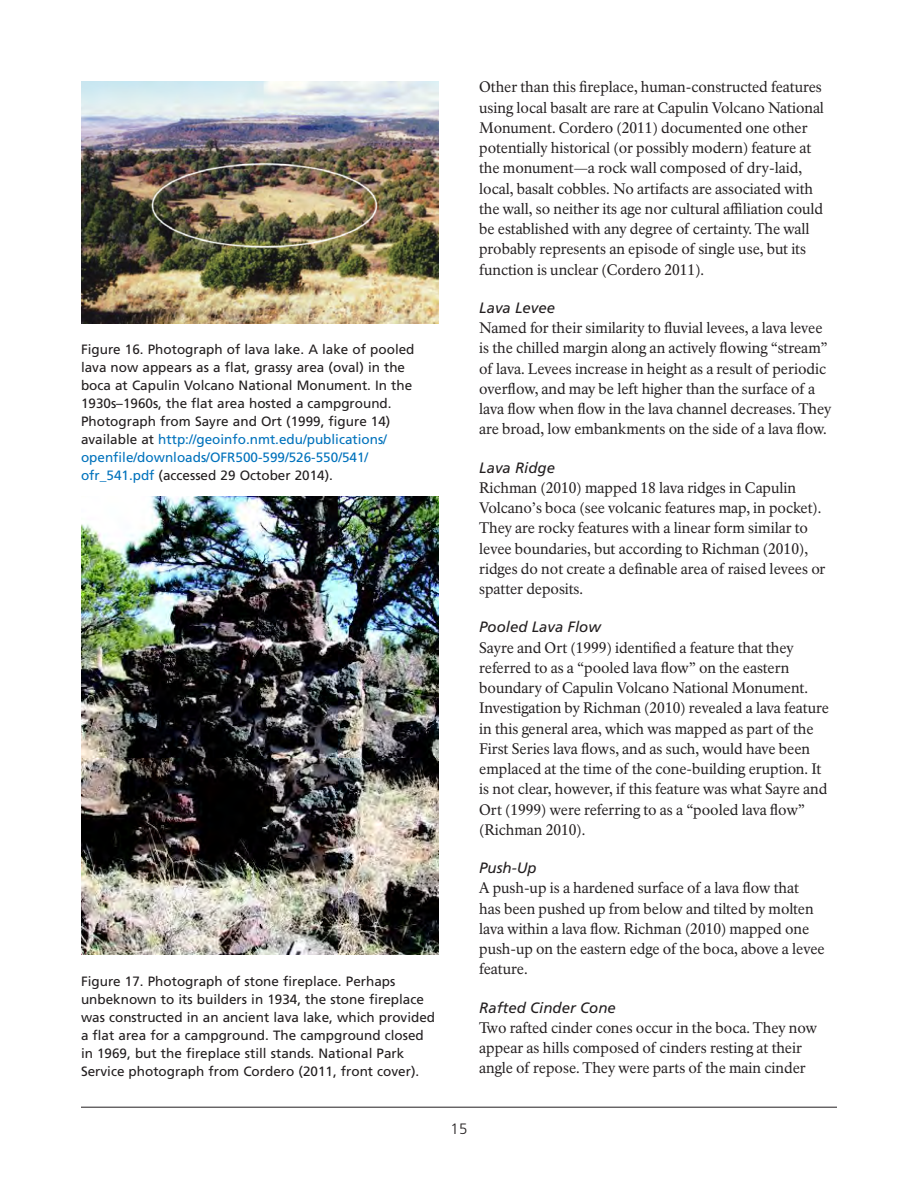
<style>
.page{position:relative;width:918px;height:1188px;background:#fff}
.page>*{position:absolute;margin:0;border:0;box-sizing:border-box;transform-origin:0 0}
.t1{font:15px/20.2px "NPS Rawlinson OT";color:#231f20}
.t2{font:italic 15px "Frutiger LT Std";color:#231f20}
.t3{font:300 15px "Frutiger LT Std";color:#231f20}
.nrps_Figure_Caption{font:13.5px/18px "Frutiger LT Std";color:#231f20}
.s1{color:#0072bc}
</style>
<div class="page">
<hr style="left:81px;top:1107px;width:756px;height:1px;background:#231f20">
<img style="left:81px;top:81px;width:358px;height:243px">
<img style="left:81px;top:497px;width:358px;height:458px">
<p class="nrps_Figure_Caption" style="left:81px;top:341px;width:335px">Figure 16. Photograph of lava lake. A lake of pooled lava now appears as a flat, grassy area (oval) in the boca at Capulin Volcano National Monument. In the 1930s–1960s, the flat area hosted a campground.<br>Photograph from Sayre and Ort (1999, figure 14) available at <span class="s1">http://geoinfo.nmt.edu/publications/ openfile/downloads/OFR500-599/526-550/541/ ofr_541.pdf</span> (accessed 29 October 2014).</p>
<p class="nrps_Figure_Caption" style="left:81px;top:973px;width:356px">Figure 17. Photograph of stone fireplace. Perhaps unbeknown to its builders in 1934, the stone fireplace was constructed in an ancient lava lake, which provided a flat area for a campground. The campground closed in 1969, but the fireplace still stands. National Park Service photograph from Cordero (2011, front cover).</p>
<p class="t1" style="left:479px;top:77px;width:346px">Other than this fireplace, human-constructed features using local basalt are rare at Capulin Volcano National Monument. Cordero (2011) documented one other potentially historical (or possibly modern) feature at the monument—a rock wall composed of dry-laid, local, basalt cobbles. No artifacts are associated with the wall, so neither its age nor cultural affiliation could be established with any degree of certainty. The wall probably represents an episode of single use, but its function is unclear (Cordero 2011).</p>
<h3 class="t2" style="left:479px;top:299px;width:77px">Lava Levee</h3>
<p class="t1" style="left:479px;top:318px;width:354px">Named for their similarity to fluvial levees, a lava levee is the chilled margin along an actively flowing “stream” of lava. Levees increase in height as a result of periodic overflow, and may be left higher than the surface of a lava flow when flow in the lava channel decreases. They are broad, low embankments on the side of a lava flow.</p>
<h3 class="t2" style="left:479px;top:459px;width:77px">Lava Ridge</h3>
<p class="t1" style="left:479px;top:478px;width:348px">Richman (2010) mapped 18 lava ridges in Capulin Volcano’s boca (see volcanic features map, in pocket).<br>They are rocky features with a linear form similar to levee boundaries, but according to Richman (2010), ridges do not create a definable area of raised levees or spatter deposits.</p>
<h3 class="t2" style="left:479px;top:618px;width:123px">Pooled Lava Flow</h3>
<p class="t1" style="left:479px;top:637px;width:351px">Sayre and Ort (1999) identified a feature that they referred to as a “pooled lava flow” on the eastern boundary of Capulin Volcano National Monument.<br>Investigation by Richman (2010) revealed a lava feature in this general area, which was mapped as part of the First Series lava flows, and as such, would have been emplaced at the time of the cone-building eruption. It is not clear, however, if this feature was what Sayre and Ort (1999) were referring to as a “pooled lava flow” (Richman 2010).</p>
<h3 class="t2" style="left:479px;top:859px;width:59px">Push-Up</h3>
<p class="t1" style="left:479px;top:878px;width:347px">A push-up is a hardened surface of a lava flow that<br>has been pushed up from below and tilted by molten lava within a lava flow. Richman (2010) mapped one push-up on the eastern edge of the boca, above a levee feature.</p>
<h3 class="t2" style="left:479px;top:999px;width:138px">Rafted Cinder Cone</h3>
<p class="t1" style="left:479px;top:1018px;width:340px">Two rafted cinder cones occur in the boca. They now appear as hills composed of cinders resting at their angle of repose. They were parts of the main cinder</p>
<p class="t3" style="left:451px;top:1121px;width:18px">15</p>
</div>
